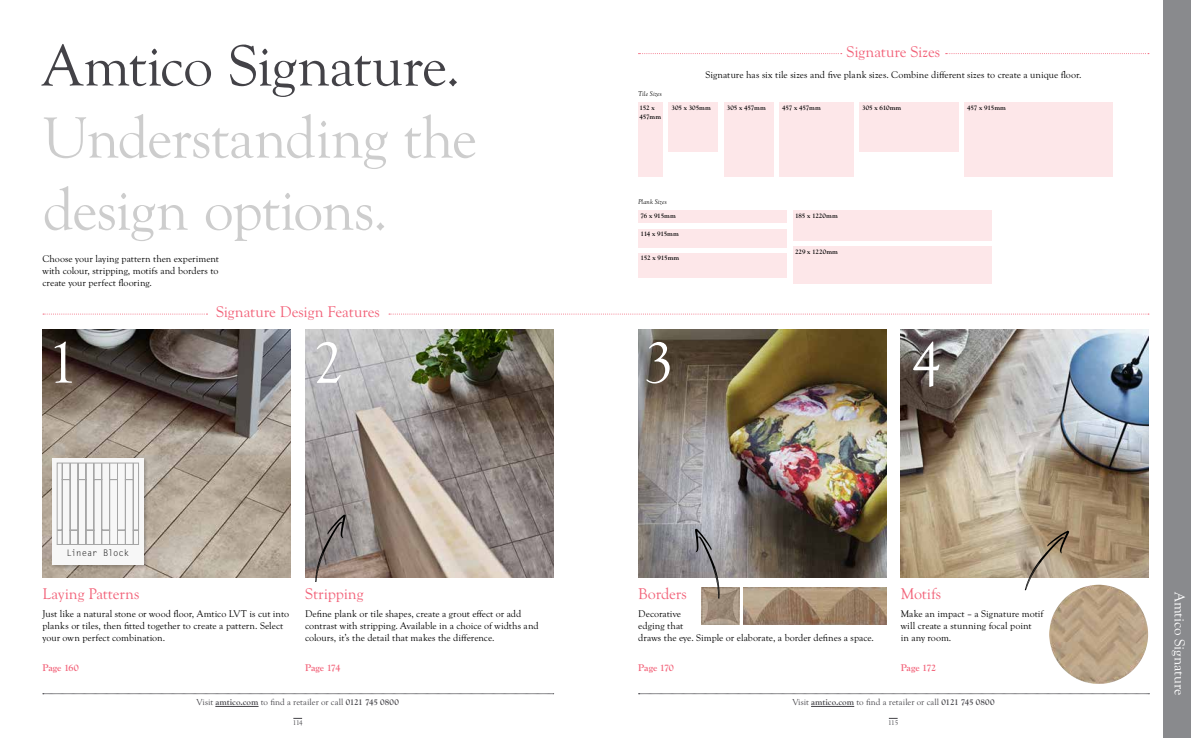
<style>
.page{position:relative;width:1191px;height:738px;background:#fff}
.page>*{position:absolute;margin:0;border:0;box-sizing:border-box;transform-origin:0 0}
.t1{font:60px/72px "Goudy Old Sty";letter-spacing:-.02em;color:#cdcdcd}
.t2{font:60px "Goudy Old Sty";letter-spacing:-.015em;color:#434247}
.t3{font:60px "Goudy Old Sty";color:#fff}
.t4{font:16px "Goudy Old Sty";letter-spacing:-.005em;color:#f26178}
.t5{font:15px "Goudy Old Sty";letter-spacing:-.005em;color:#fff}
.t6{font:10px/12px "Goudy Old Sty";letter-spacing:.005em;color:#000}
.t7{font:700 10px "Goudy Old Sty";letter-spacing:-.015em;color:#f26178}
.t8{font:9px "Goudy Old Sty";letter-spacing:.005em;color:#434247}
.t9{font:9px "Letter Gothic Std";letter-spacing:-.025em;color:#000}
.t10{font:700 7px "Goudy Old Sty";letter-spacing:-.005em;color:#000}
.t11{font:italic 7px "Goudy Old Sty";letter-spacing:.01em;color:#000}
.t12{font:7px "Goudy Old Sty";letter-spacing:-.045em;color:#434247}
.s1{font-weight:700}
</style>
<div class="page">
<div style="left:668px;top:102px;width:50px;height:50px;background:#fde7e9"></div>
<div style="left:724px;top:102px;width:49px;height:74px;background:#fde7e9"></div>
<div style="left:779px;top:102px;width:74px;height:74px;background:#fde7e9"></div>
<div style="left:638px;top:211px;width:149px;height:12px;background:#fde7e9"></div>
<div style="left:638px;top:229px;width:149px;height:18px;background:#fde7e9"></div>
<div style="left:638px;top:253px;width:149px;height:25px;background:#fde7e9"></div>
<div style="left:792px;top:211px;width:199px;height:30px;background:#fde7e9"></div>
<div style="left:792px;top:246px;width:199px;height:38px;background:#fde7e9"></div>
<img style="left:43px;top:329px;width:248px;height:248px">
<svg style="left:638px;top:693px;width:511px;height:1px"></svg>
<hr style="left:811px;top:705px;width:43px;height:1px;background:#434247">
<svg style="left:43px;top:693px;width:511px;height:1px"></svg>
<hr style="left:215px;top:705px;width:43px;height:1px;background:#434247">
<svg style="left:638px;top:53px;width:203px;height:1px"></svg>
<svg style="left:945px;top:53px;width:204px;height:1px"></svg>
<svg style="left:389px;top:313px;width:760px;height:1px"></svg>
<svg style="left:43px;top:313px;width:164px;height:1px"></svg>
<img style="left:305px;top:329px;width:248px;height:248px">
<img style="left:900px;top:329px;width:248px;height:248px">
<img style="left:1049px;top:584px;width:99px;height:99px">
<img style="left:638px;top:329px;width:248px;height:248px">
<img style="left:702px;top:586px;width:37px;height:38px">
<img style="left:743px;top:587px;width:143px;height:37px">
<svg style="left:315px;top:514px;width:31px;height:67px;background:#867c79"></svg>
<svg style="left:1024px;top:530px;width:45px;height:59px"></svg>
<svg style="left:695px;top:528px;width:24px;height:70px"></svg>
<div style="left:51px;top:457px;width:97px;height:112px;background:#000;opacity:.2"></div>
<div style="left:52px;top:458px;width:92px;height:106px;background:#f7f7f7"></div>
<svg style="left:59px;top:464px;width:78px;height:78px"></svg>
<div style="left:57px;top:462px;width:82px;height:82px;border:1px solid #a6a6a6"></div>
<div style="left:859px;top:102px;width:99px;height:50px;background:#fde7e9"></div>
<div style="left:964px;top:102px;width:149px;height:74px;background:#fde7e9"></div>
<div style="left:638px;top:102px;width:25px;height:74px;background:#fde7e9"></div>
<div style="left:1162px;top:0;width:29px;height:737px;background:#898a8d"></div>
<h1 class="t2" style="left:43px;top:33px;width:419px">Amtico Signature.</h1>
<h1 class="t1" style="left:43px;top:103px;width:436px">Understanding the design options.</h1>
<p class="t6" style="left:43px;top:253px;width:178px;text-align:justify">Choose your laying pattern then experiment with colour, stripping, motifs and borders to create your perfect flooring.</p>
<h1 class="t3" style="left:47px;top:330px;width:32px">1</h1>
<p class="t9" style="left:66px;top:547px;width:64px">Linear Block</p>
<h2 class="t4" style="left:216px;top:303px;width:165px">Signature Design Features</h2>
<h1 class="t3" style="left:314px;top:330px;width:31px">2</h1>
<h2 class="t4" style="left:846px;top:43px;width:95px">Signature Sizes</h2>
<p class="t11" style="left:638px;top:89px;width:25px">Tile Sizes</p>
<p class="t6" style="left:705px;top:69px;width:377px">Signature has six tile sizes and five plank sizes. Combine different sizes to create a unique floor.</p>
<p class="t10" style="left:639px;top:104px;width:17px">152 x</p>
<p class="t10" style="left:862px;top:104px;width:41px">305 x 610mm</p>
<p class="t10" style="left:967px;top:104px;width:40px">457 x 915mm</p>
<p class="t10" style="left:639px;top:112px;width:23px">457mm</p>
<p class="t10" style="left:671px;top:104px;width:41px">305 x 305mm</p>
<p class="t10" style="left:727px;top:104px;width:41px">305 x 457mm</p>
<p class="t10" style="left:782px;top:104px;width:40px">457 x 457mm</p>
<p class="t11" style="left:638px;top:198px;width:30px">Plank Sizes</p>
<p class="t10" style="left:640px;top:212px;width:37px">76 x 915mm</p>
<p class="t10" style="left:640px;top:230px;width:40px">114 x 915mm</p>
<p class="t10" style="left:640px;top:254px;width:40px">152 x 915mm</p>
<h1 class="t3" style="left:644px;top:330px;width:31px">3</h1>
<p class="t10" style="left:795px;top:212px;width:44px">185 x 1220mm</p>
<p class="t10" style="left:795px;top:247px;width:44px">229 x 1220mm</p>
<h1 class="t3" style="left:911px;top:330px;width:31px">4</h1>
<h2 class="t4" style="left:638px;top:584px;width:50px">Borders</h2>
<p class="t6" style="left:638px;top:607px;width:237px">Decorative<br>edging that<br>draws the eye. Simple or elaborate, a border defines a space.</p>
<p class="t7" style="left:638px;top:661px;width:37px">Page 170</p>
<h2 class="t4" style="left:900px;top:584px;width:42px">Motifs</h2>
<p class="t6" style="left:900px;top:607px;width:144px">Make an impact – a Signature motif will create a stunning focal point<br>in any room.</p>
<p class="t7" style="left:900px;top:661px;width:37px">Page 172</p>
<h2 class="t4" style="left:305px;top:584px;width:60px">Stripping</h2>
<p class="t6" style="left:305px;top:607px;width:235px">Define plank or tile shapes, create a grout effect or add contrast with stripping. Available in a choice of widths and colours, it’s the detail that makes the difference.</p>
<p class="t7" style="left:305px;top:661px;width:37px">Page 174</p>
<p class="t8" style="left:197px;top:697px;width:204px">Visit <span class="s1">amtico.com</span> to find a retailer or call <span class="s1">0121 745 0800</span></p>
<p class="t8" style="left:792px;top:697px;width:204px">Visit <span class="s1">amtico.com</span> to find a retailer or call <span class="s1">0121 745 0800</span></p>
<h2 class="t4" style="left:43px;top:584px;width:99px">Laying Patterns</h2>
<p class="t6" style="left:43px;top:607px;width:248px">Just like a natural stone or wood floor, Amtico LVT is cut into planks or tiles, then fitted together to create a pattern. Select your own perfect combination.</p>
<p class="t7" style="left:43px;top:661px;width:38px">Page 160</p>
<p class="t12" style="left:293px;top:718px;width:11px">114</p>
<p class="t12" style="left:888px;top:718px;width:12px">115</p>
<h3 class="t5" style="left:1187px;top:591px;width:105px;rotate:90deg">Amtico Signature</h3>
</div>
